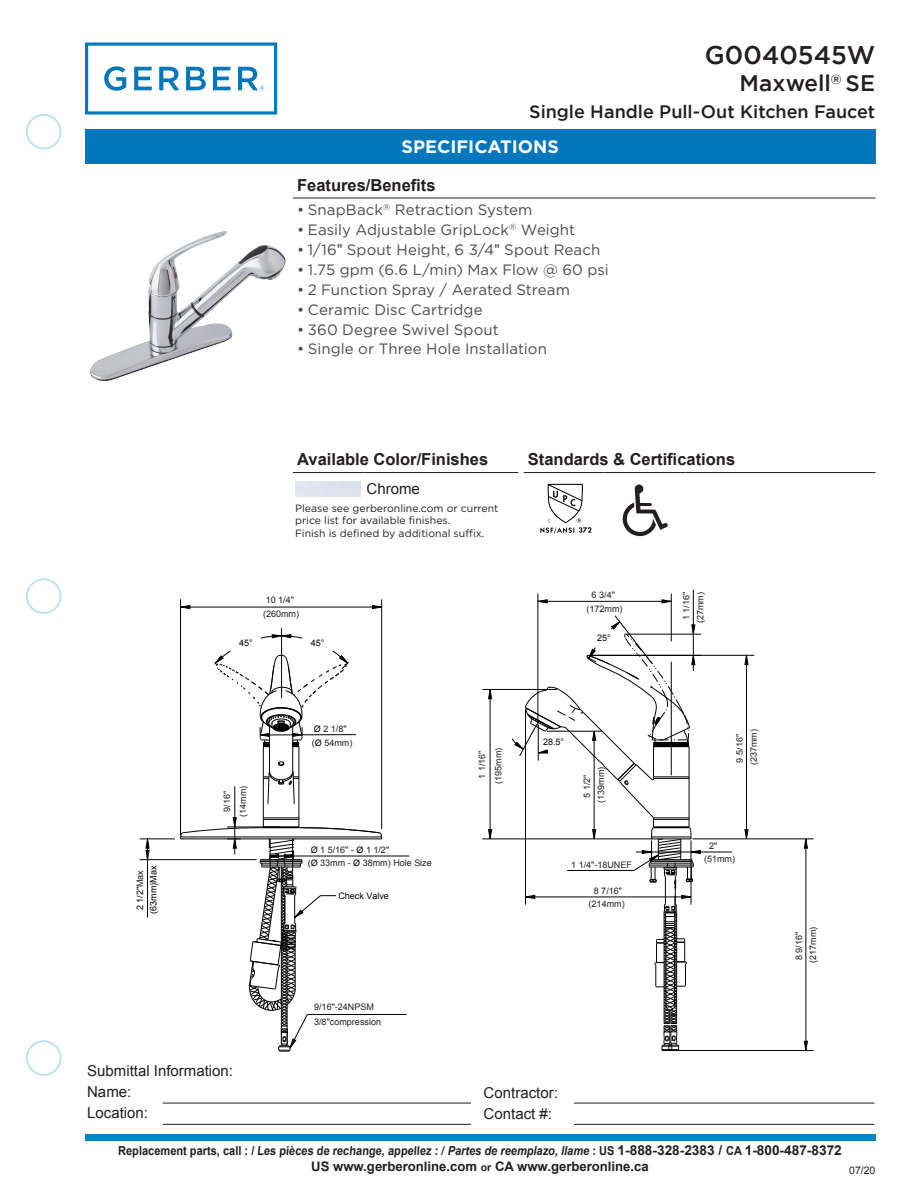
<style>
.page{position:relative;width:918px;height:1188px;background:#fff}
.page>*{position:absolute;margin:0;border:0;box-sizing:border-box;transform-origin:0 0}
.D_title_headline_new{font:500 25.5px "Gotham";letter-spacing:.005em;color:#231f20}
.D_title_description{font:500 22.5px "Gotham";letter-spacing:-.005em;color:#231f20}
.D_title_description-2{font:500 18px "Gotham";color:#231f20}
.t1{font:700 18px "Gotham";color:#fff}
.t2{font:700 16.5px "Arial";color:#231f20}
.t3{font:15px "Gotham";letter-spacing:.005em;color:#4b4c4d}
.t4{font:15px/21.3px "Arial";color:#231f20}
.t5{font:700 13.2px "Arial";color:#231f20}
.t6{font:700 12.3px "Arial";color:#231f20;scale:.89 1}
.inner_page_Maintenan{font:10.5px/12.6px "Gotham";color:#231f20}
.t7{font:10.5px "Arial";color:#231f20}
.t8{font:9px/14.1px "Arial";color:#231f20}
.t9{font:9px/13.2px "Arial";color:#030303;text-align:center}
.s1{font-family:"Arial"}
.s2{color:#231f20}
.s3{color:#030303}
.s4{font-style:italic}
.s5{font-size:13.65px}
.s6{font-size:10.5px}
</style>
<div class="page">
<div style="left:26px;top:114px;width:35px;height:35px;border:2px solid #b9e1f7;border-radius:50%"></div>
<div style="left:26px;top:1040px;width:35px;height:36px;border:2px solid #b9e1f7;border-radius:50%"></div>
<div style="left:26px;top:579px;width:35px;height:35px;border:2px solid #b9e1f7;border-radius:50%"></div>
<div style="left:85px;top:1135px;width:790px;height:6px;background:#0c83c4"></div>
<svg style="left:85px;top:43px;width:192px;height:72px"></svg>
<hr style="left:163px;top:1103px;width:308px;height:1px;background:#231f20">
<hr style="left:574px;top:1103px;width:300px;height:1px;background:#231f20">
<hr style="left:163px;top:1124px;width:308px;height:1px;background:#231f20">
<hr style="left:574px;top:1124px;width:300px;height:1px;background:#231f20">
<div style="left:85px;top:130px;width:790px;height:34px;background:#0077bd"></div>
<hr style="left:293px;top:198px;width:71px;height:1px;background:#231f20">
<hr style="left:364px;top:198px;width:154px;height:1px;background:#231f20">
<hr style="left:524px;top:198px;width:81px;height:1px;background:#231f20">
<hr style="left:605px;top:198px;width:81px;height:1px;background:#231f20">
<hr style="left:686px;top:198px;width:189px;height:1px;background:#231f20">
<hr style="left:524px;top:472px;width:81px;height:1px;background:#231f20">
<hr style="left:605px;top:472px;width:81px;height:1px;background:#231f20">
<hr style="left:686px;top:472px;width:189px;height:1px;background:#231f20">
<hr style="left:293px;top:472px;width:71px;height:1px;background:#231f20">
<hr style="left:364px;top:472px;width:154px;height:1px;background:#231f20">
<img style="left:90px;top:231px;width:195px;height:150px">
<svg style="left:540px;top:484px;width:51px;height:49px"></svg>
<svg style="left:623px;top:485px;width:45px;height:51px"></svg>
<svg style="left:181px;top:605px;width:9px;height:4px"></svg>
<svg style="left:372px;top:605px;width:9px;height:4px"></svg>
<svg style="left:145px;top:838px;width:5px;height:21px"></svg>
<svg style="left:537px;top:599px;width:11px;height:4px"></svg>
<svg style="left:662px;top:599px;width:9px;height:4px"></svg>
<svg style="left:744px;top:829px;width:5px;height:10px"></svg>
<svg style="left:744px;top:656px;width:5px;height:9px"></svg>
<svg style="left:488px;top:690px;width:4px;height:9px"></svg>
<svg style="left:488px;top:829px;width:4px;height:10px"></svg>
<svg style="left:804px;top:1041px;width:4px;height:9px"></svg>
<svg style="left:804px;top:838px;width:4px;height:11px"></svg>
<svg style="left:260px;top:634px;width:43px;height:5px"></svg>
<hr style="left:147px;top:839px;width:1px;height:78px;background:#030303">
<hr style="left:180px;top:599px;width:1px;height:236px;background:#030303">
<hr style="left:235px;top:786px;width:1px;height:68px;background:#030303">
<hr style="left:140px;top:859px;width:116px;height:1px;background:#030303">
<hr style="left:269px;top:856px;width:140px;height:1px;background:#030303">
<hr style="left:281px;top:628px;width:1px;height:67px;background:#030303">
<hr style="left:140px;top:839px;width:35px;height:1px;background:#030303">
<hr style="left:381px;top:599px;width:1px;height:230px;background:#030303">
<hr style="left:260px;top:734px;width:96px;height:1px;background:#030303">
<hr style="left:181px;top:607px;width:201px;height:1px;background:#030303">
<hr style="left:673px;top:1050px;width:141px;height:1px;background:#030303">
<hr style="left:490px;top:689px;width:1px;height:150px;background:#030303">
<hr style="left:538px;top:594px;width:1px;height:132px;background:#030303">
<hr style="left:636px;top:852px;width:96px;height:1px;background:#030303">
<hr style="left:482px;top:839px;width:170px;height:1px;background:#030303">
<hr style="left:693px;top:839px;width:121px;height:1px;background:#030303">
<hr style="left:671px;top:594px;width:1px;height:47px;background:#030303">
<hr style="left:693px;top:590px;width:1px;height:81px;background:#030303">
<hr style="left:746px;top:655px;width:1px;height:184px;background:#030303">
<hr style="left:482px;top:689px;width:75px;height:1px;background:#030303">
<hr style="left:806px;top:839px;width:1px;height:212px;background:#030303">
<hr style="left:589px;top:655px;width:165px;height:1px;background:#030303">
<hr style="left:538px;top:601px;width:133px;height:1px;background:#030303">
<hr style="left:263px;top:779px;width:1px;height:39px;background:#030303">
<hr style="left:299px;top:779px;width:1px;height:39px;background:#030303">
<svg style="left:214px;top:650px;width:135px;height:155px"></svg>
<hr style="left:307px;top:1014px;width:100px;height:1px;background:#030303">
<svg style="left:180px;top:817px;width:202px;height:235px"></svg>
<svg style="left:511px;top:615px;width:190px;height:436px"></svg>
<p class="D_title_headline_new" style="left:705px;top:41px;width:172px">G0040545W</p>
<p class="D_title_description" style="left:740px;top:70px;width:137px">Maxwell<sup>®</sup> SE</p>
<p class="D_title_description-2" style="left:529px;top:102px;width:348px">Single Handle Pull-Out Kitchen Faucet</p>
<p class="t1" style="left:402px;top:136px;width:159px">SPECIFICATIONS</p>
<p class="t2" style="left:297px;top:175px;width:140px">Features/Benefits</p>
<p class="t3" style="left:297px;top:201px;width:237px">• SnapBack<sup>®</sup> Retraction System</p>
<p class="t3" style="left:297px;top:221px;width:280px">• Easily Adjustable GripLock<sup>®</sup> Weight</p>
<p class="t3" style="left:297px;top:241px;width:305px">• 1/16<span class="s1">"</span> Spout Height, 6 3/4<span class="s1">"</span> Spout Reach</p>
<p class="t3" style="left:297px;top:261px;width:313px">• 1.75 gpm (6.6 L/min) Max Flow @ 60 psi</p>
<p class="t3" style="left:297px;top:281px;width:274px">• 2 Function Spray / Aerated Stream</p>
<p class="t3" style="left:297px;top:301px;width:187px">• Ceramic Disc Cartridge</p>
<p class="t3" style="left:297px;top:321px;width:203px">• 360 Degree Swivel Spout</p>
<p class="t3" style="left:297px;top:341px;width:251px">• Single or Three Hole Installation</p>
<p class="t2" style="left:297px;top:449px;width:193px">Available Color/Finishes</p>
<p class="t2" style="left:528px;top:449px;width:209px">Standards &amp; Certifications</p>
<p class="t4" style="left:367px;top:478px;width:55px">Chrome</p>
<p class="inner_page_Maintenan" style="left:295px;top:501px;width:205px">Please see gerberonline.com or current price list for available finishes.</p>
<p class="inner_page_Maintenan" style="left:295px;top:527px;width:191px">Finish is defined by additional suffix.</p>
<p class="t8" style="left:263px;top:593px;width:38px">10 1/4" (260mm)</p>
<p class="t8" style="left:587px;top:588px;width:38px;text-align:center">6 3/4" (172mm)</p>
<p class="t9" style="left:239px;top:636px;width:15px">45°</p>
<p class="t9" style="left:311px;top:636px;width:15px">45°</p>
<p class="t9" style="left:597px;top:631px;width:15px">25°</p>
<p class="t8" style="left:679px;top:623px;width:33px;text-align:center;rotate:-90deg">1 1/16" (27mm)</p>
<p class="t9" style="left:134px;top:914px;width:49px;rotate:-90deg">2 1/2<span class="s2">"Max </span>(63mm)Max</p>
<p class="t8" style="left:219px;top:817px;width:33px;line-height:16px;text-align:center;rotate:-90deg">9/16" (14mm)</p>
<p class="t8" style="left:312px;top:722px;width:42px"><span class="s3">Ø</span> 2 1/8" (<span class="s3">Ø</span> 54mm)</p>
<p class="t8" style="left:308px;top:844px;width:125px;line-height:12.9px;text-indent:3px"><span class="s3">Ø</span> 1 5/16" - <span class="s3">Ø</span> 1 1/2"<br><span class="s3">(Ø</span> 33mm - <span class="s3">Ø</span> 38mm) Hole Size</p>
<p class="t9" style="left:338px;top:889px;width:52px">Check Valve</p>
<p class="t8" style="left:474px;top:784px;width:38px;line-height:16px;text-align:center;rotate:-90deg">1 1/16" (195mm)</p>
<p class="t9" style="left:543px;top:736px;width:23px">28.5°</p>
<p class="t8" style="left:580px;top:803px;width:38px;text-align:center;rotate:-90deg">5 1/2" (139mm)</p>
<p class="t8" style="left:571px;top:858px;width:62px">1 1/4"-18UNEF</p>
<p class="t8" style="left:589px;top:885px;width:38px;line-height:13px;text-align:center">8 7/16" (214mm)</p>
<p class="t8" style="left:733px;top:765px;width:38px;rotate:-90deg">9 5/16" (237mm)</p>
<p class="t8" style="left:704px;top:839px;width:33px;line-height:13px;text-indent:5px">2" (51mm)</p>
<p class="t8" style="left:792px;top:963px;width:38px;rotate:-90deg">8 9/16" (217mm)</p>
<p class="t8" style="left:314px;top:1000px;width:69px">9/16"-24NPSM<br>3/8"compression</p>
<p class="t4" style="left:87px;top:1060px;width:147px">Submittal Information:<br>Name:</p>
<p class="t4" style="left:484px;top:1082px;width:76px">Contractor:</p>
<p class="t4" style="left:87px;top:1102px;width:62px">Location:</p>
<p class="t4" style="left:484px;top:1103px;width:70px">Contact #:</p>
<p class="t6" style="left:118px;top:1143px;width:815px">Replacement parts, call : / Les pièces de rechange, appellez : / <span class="s4">Partes de reemplazo, llame</span> : US <span class="s5">1-888-328-2383 /</span> CA <span class="s5">1-800-487-8372</span></p>
<p class="t5" style="left:311px;top:1158px;width:339px">US www.gerberonline.com <span class="s6">or</span> CA www.gerberonline.ca</p>
<p class="t7" style="left:849px;top:1163px;width:28px">07/20</p>
</div>
